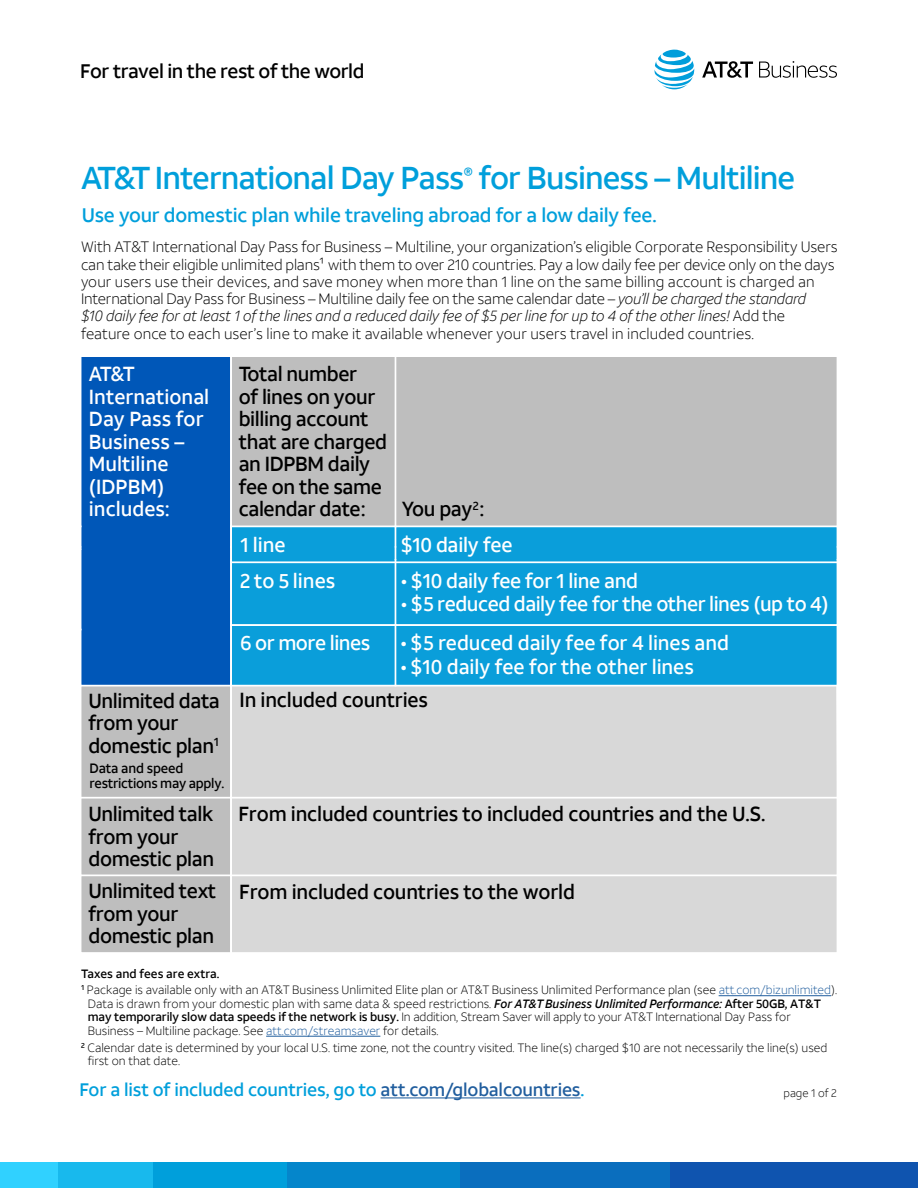
<style>
.page{position:relative;width:918px;height:1188px;background:#fff}
.page>*{position:absolute;margin:0;border:0;box-sizing:border-box;transform-origin:0 0}
.t1{font:500 31.5px "ATT Aleck Sans";letter-spacing:-.03em;color:#009fdb}
.t2{font:500 20.25px/22.5px "ATT Aleck Sans";letter-spacing:-.02em;color:#000}
.t3{font:500 20.25px/22.5px "ATT Aleck Sans";letter-spacing:-.005em;color:#fff}
.t4{font:500 20.25px "ATT Aleck Sans";letter-spacing:-.025em;color:#fff}
.t5{font:500 19.5px "ATT Aleck Sans";letter-spacing:-.01em;color:#009fdb}
.t6{font:500 19.5px "ATT Aleck Sans";letter-spacing:-.025em;color:#000}
.t7{font:500 18px "ATT Aleck Sans";letter-spacing:-.01em;color:#009fdb}
.t8{font:300 15px/17.2px "ATT Aleck Sans";letter-spacing:-.005em;color:#000}
.t9{font:500 13.5px/15px "ATT Aleck Sans";letter-spacing:-.02em;color:#000}
.t10{font:300 12px/13.5px "ATT Aleck Sans";color:#000}
.t11{font:300 11.25px "ATT Aleck Sans";color:#000}
.s1{font-style:italic}
.s2{font-weight:500}
.s3{color:#215e9e}
.s4{font-weight:500;font-style:italic}
</style>
<div class="page">
<div style="left:669px;top:1163px;width:249px;height:25px;background:#0f54af"></div>
<div style="left:459px;top:1163px;width:211px;height:25px;background:#0a6ebe"></div>
<div style="left:287px;top:1163px;width:172px;height:25px;background:#0586cb"></div>
<div style="left:153px;top:1163px;width:134px;height:25px;background:#009fdb"></div>
<div style="left:57px;top:1163px;width:96px;height:25px;background:#18b9ed"></div>
<div style="left:0;top:1162px;width:57px;height:26px;background:#30d1ff"></div>
<hr style="left:719px;top:995px;width:112px;height:1px;background:#215e9e">
<hr style="left:266px;top:1036px;width:114px;height:1px;background:#215e9e">
<hr style="left:381px;top:1097px;width:200px;height:1px;background:#215e9e">
<svg style="left:654px;top:50px;width:40px;height:39px"></svg>
<svg style="left:702px;top:61px;width:51px;height:17px"></svg>
<svg style="left:759px;top:61px;width:78px;height:17px"></svg>
<div style="left:81px;top:356px;width:150px;height:329px;background:#0057b8"></div>
<div style="left:231px;top:356px;width:164px;height:170px;background:#bebebe"></div>
<div style="left:396px;top:356px;width:441px;height:170px;background:#bebebe"></div>
<div style="left:231px;top:527px;width:164px;height:35px;background:#0a9eda"></div>
<div style="left:396px;top:527px;width:441px;height:35px;background:#0a9eda"></div>
<div style="left:231px;top:563px;width:164px;height:62px;background:#0a9eda"></div>
<div style="left:396px;top:563px;width:441px;height:62px;background:#0a9eda"></div>
<div style="left:231px;top:625px;width:164px;height:60px;background:#0a9eda"></div>
<div style="left:396px;top:625px;width:441px;height:60px;background:#0a9eda"></div>
<div style="left:81px;top:686px;width:150px;height:111px;background:#bebebe"></div>
<div style="left:232px;top:686px;width:605px;height:111px;background:#d8d8d8"></div>
<div style="left:81px;top:798px;width:150px;height:77px;background:#bebebe"></div>
<div style="left:231px;top:798px;width:606px;height:77px;background:#d8d8d8"></div>
<div style="left:81px;top:876px;width:150px;height:77px;background:#bebebe"></div>
<div style="left:231px;top:876px;width:606px;height:77px;background:#d8d8d8"></div>
<div style="left:81px;top:355px;width:150px;height:2px;border:1px solid #fff"></div>
<div style="left:231px;top:355px;width:164px;height:2px;border:1px solid #fff"></div>
<div style="left:396px;top:355px;width:441px;height:2px;border:1px solid #fff"></div>
<div style="left:230px;top:356px;width:2px;height:170px;border:1px solid #fff"></div>
<svg style="left:230px;top:526px;width:2px;height:33px"></svg>
<div style="left:230px;top:559px;width:2px;height:66px;border:1px solid #fff"></div>
<div style="left:231px;top:624px;width:164px;height:2px;border:1px solid #fff"></div>
<div style="left:396px;top:624px;width:441px;height:2px;border:1px solid #fff"></div>
<div style="left:230px;top:625px;width:2px;height:61px;border:1px solid #fff"></div>
<div style="left:230px;top:686px;width:2px;height:112px;border:1px solid #fff"></div>
<div style="left:230px;top:798px;width:2px;height:77px;border:1px solid #fff"></div>
<div style="left:81px;top:952px;width:150px;height:2px;border:1px solid #fff"></div>
<div style="left:230px;top:875px;width:2px;height:78px;border:1px solid #fff"></div>
<div style="left:231px;top:952px;width:606px;height:2px;border:1px solid #fff"></div>
<h3 class="t6" style="left:80px;top:59px;width:286px">For travel in the rest of the world</h3>
<h1 class="t1" style="left:81px;top:159px;width:716px">AT&amp;T International Day Pass<sup>®</sup> for Business – Multiline</h1>
<h3 class="t5" style="left:82px;top:203px;width:576px">Use your domestic plan while traveling abroad for a low daily fee.</h3>
<p class="t8" style="left:81px;top:238px;width:758px">With AT&amp;T International Day Pass for Business – Multiline, your organization’s eligible Corporate Responsibility Users can take their eligible unlimited plans1 with them to over 210 countries. Pay a low daily fee per device only on the days your users use their devices, and save money when more than 1 line on the same billing account is charged an International Day Pass for Business – Multiline daily fee on the same calendar date – <span class="s1">you’ll be charged the standard<br>$10 daily fee for at least 1 of the lines and a reduced daily fee of $5 per line for up to 4 of the other lines!</span> Add the feature once to each user’s line to make it available whenever your users travel in included countries.</p>
<h2 class="t3" style="left:89px;top:363px;width:122px">AT&amp;T<br>International<br>Day Pass for<br>Business –<br>Multiline (IDPBM) includes:</h2>
<h2 class="t2" style="left:239px;top:363px;width:150px">Total number<br>of lines on your billing account that are charged an IDPBM daily fee on the same calendar date:</h2>
<h2 class="t3" style="left:240px;top:533px;width:47px">1 line</h2>
<h2 class="t3" style="left:401px;top:533px;width:114px">$10 daily fee</h2>
<h2 class="t3" style="left:240px;top:569px;width:97px">2 to 5 lines</h2>
<h2 class="t3" style="left:401px;top:569px;width:238px">• $10 daily fee for 1 line and</h2>
<h2 class="t4" style="left:401px;top:591px;width:429px">• $5 reduced daily fee for the other lines (up to 4)</h2>
<h2 class="t4" style="left:240px;top:631px;width:132px">6 or more lines</h2>
<h2 class="t3" style="left:401px;top:632px;width:330px">• $5 reduced daily fee for 4 lines and</h2>
<h2 class="t3" style="left:401px;top:655px;width:295px">• $10 daily fee for the other lines</h2>
<h2 class="t2" style="left:88px;top:690px;width:133px">Unlimited data from your domestic plan<sup>1</sup></h2>
<p class="t9" style="left:89px;top:761px;width:136px">Data and speed restrictions may apply.</p>
<h2 class="t2" style="left:402px;top:498px;width:84px">You pay<sup>2</sup>:</h2>
<h2 class="t2" style="left:240px;top:689px;width:190px">In included countries</h2>
<h2 class="t2" style="left:88px;top:803px;width:127px">Unlimited talk from your domestic plan</h2>
<h2 class="t2" style="left:239px;top:803px;width:529px">From included countries to included countries and the U.S.</h2>
<h2 class="t2" style="left:88px;top:880px;width:129px">Unlimited text from your domestic plan</h2>
<h2 class="t2" style="left:239px;top:881px;width:337px">From included countries to the world</h2>
<p class="t10" style="left:81px;top:965px;width:758px;line-height:16.8px"><span class="s2">Taxes and fees are extra.<br></span><sup>1</sup> Package is available only with an AT&amp;T Business Unlimited Elite plan or AT&amp;T Business Unlimited Performance plan (see <span class="s3">att.com/bizunlimited</span>).</p>
<p class="t10" style="left:88px;top:997px;width:735px">Data is drawn from your domestic plan with same data &amp; speed restrictions. <span class="s4">For AT&amp;T Business Unlimited Performance:</span> <span class="s2">After 50GB, AT&amp;T may temporarily slow data speeds if the network is busy.</span> In addition, Stream Saver will apply to your AT&amp;T International Day Pass for<br>Business – Multiline package. See <span class="s3">att.com/streamsaver</span> for details.</p>
<p class="t10" style="left:88px;top:1041px;width:741px;text-indent:-7px"><sup>2</sup> Calendar date is determined by your local U.S. time zone, not the country visited. The line(s) charged $10 are not necessarily the line(s) used first on that date.</p>
<p class="t7" style="left:80px;top:1078px;width:507px">For a list of included countries, go to <span class="s3">att.com/globalcountries</span>.</p>
<p class="t11" style="left:784px;top:1086px;width:55px">page 1 of 2</p>
</div>
